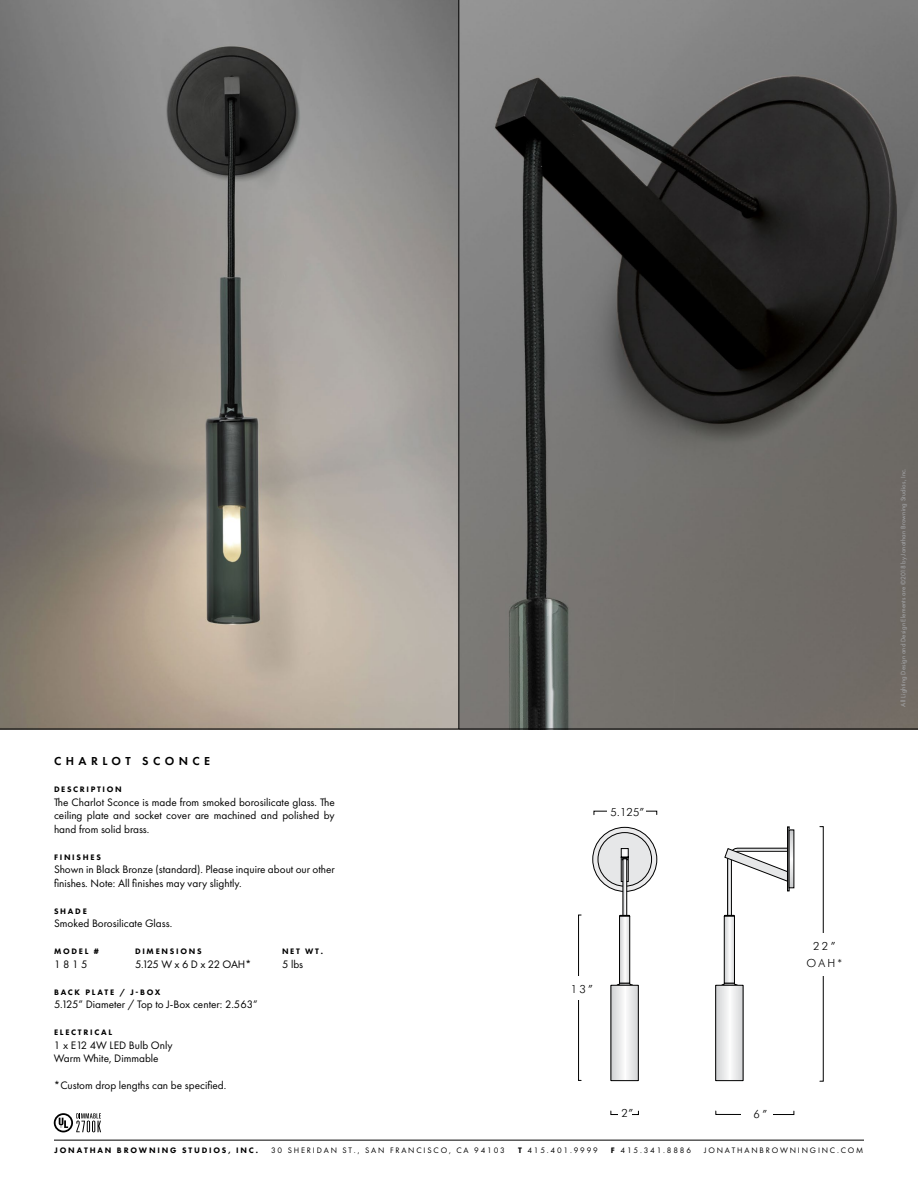
<style>
.page{position:relative;width:918px;height:1188px;background:#fff}
.page>*{position:absolute;margin:0;border:0;box-sizing:border-box;transform-origin:0 0}
.t1{font:600 12px "Futura PT";letter-spacing:.37em;color:#000}
.t2{font:11.25px/13.5px "Futura PT";color:#000}
.t3{font:300 11.25px/16.6px "Futura BT";letter-spacing:.2em;color:#000;text-align:center}
.t4{font:800 8.25px "Futura PT";letter-spacing:.21em;color:#000}
.t5{font:8.25px "Futura PT";letter-spacing:.22em;color:#000}
.t6{font:6.75px "Futura PT";letter-spacing:.025em;color:#a7a9ac}
.s1{font-weight:800}
</style>
<div class="page">
<img style="left:0;top:0;width:918px;height:729px">
<hr style="left:459px;top:0;width:1px;height:729px;background:#000">
<hr style="left:54px;top:1140px;width:810px;height:1px;background:#000">
<hr style="left:0;top:729px;width:918px;height:1px;background:#000">
<svg style="left:54px;top:1113px;width:47px;height:19px"></svg>
<div style="left:716px;top:1111px;width:78px;height:4px;border:1px solid #000"></div>
<div style="left:611px;top:1111px;width:28px;height:4px;border:1px solid #000"></div>
<div style="left:741px;top:1104px;width:32px;height:19px;background:#fff"></div>
<div style="left:618px;top:1104px;width:14px;height:19px;background:#fff"></div>
<svg style="left:593px;top:827px;width:64px;height:64px"></svg>
<div style="left:593px;top:827px;width:64px;height:65px;border:1px solid #000;border-radius:50%"></div>
<div style="left:598px;top:833px;width:54px;height:53px;background:#e6e7e8;border-radius:50%"></div>
<div style="left:598px;top:832px;width:54px;height:54px;border:1px solid #000;border-radius:50%"></div>
<div style="left:787px;top:827px;width:2px;height:64px;border:1px solid #000"></div>
<svg style="left:791px;top:832px;width:1px;height:54px"></svg>
<div style="left:578px;top:915px;width:3px;height:166px;border:1px solid #000"></div>
<div style="left:570px;top:976px;width:17px;height:24px;background:#fff"></div>
<svg style="left:724px;top:847px;width:64px;height:69px"></svg>
<svg style="left:726px;top:918px;width:7px;height:63px"></svg>
<div style="left:724px;top:916px;width:11px;height:67px;border:1px solid #000"></div>
<svg style="left:719px;top:983px;width:21px;height:2px"></svg>
<svg style="left:717px;top:987px;width:24px;height:92px"></svg>
<div style="left:715px;top:985px;width:28px;height:96px;border:1px solid #000"></div>
<svg style="left:619px;top:848px;width:11px;height:68px"></svg>
<svg style="left:621px;top:918px;width:7px;height:63px"></svg>
<div style="left:619px;top:916px;width:11px;height:67px;border:1px solid #000"></div>
<svg style="left:615px;top:983px;width:21px;height:2px"></svg>
<svg style="left:613px;top:987px;width:24px;height:92px"></svg>
<div style="left:611px;top:985px;width:28px;height:96px;border:1px solid #000"></div>
<p class="t1" style="left:54px;top:754px;width:158px">CHARLOT SCONCE</p>
<p class="t4" style="left:54px;top:784px;width:69px">DESCRIPTION</p>
<p class="t2" style="left:54px;top:795px;width:282px;text-align:justify">The Charlot Sconce is made from smoked borosilicate glass. The ceiling plate and socket cover are machined and polished by hand from solid brass.</p>
<p class="t4" style="left:54px;top:852px;width:48px">FINISHES</p>
<p class="t2" style="left:54px;top:863px;width:282px">Shown in Black Bronze (standard). Please inquire about our other finishes. Note: All finishes may vary slightly.</p>
<p class="t4" style="left:54px;top:906px;width:34px">SHADE</p>
<p class="t2" style="left:54px;top:917px;width:120px">Smoked Borosilicate Glass.</p>
<p class="t4" style="left:54px;top:946px;width:46px">MODEL #</p>
<p class="t4" style="left:135px;top:946px;width:68px">DIMENSIONS</p>
<p class="t4" style="left:282px;top:946px;width:43px">NET WT.</p>
<p class="t2" style="left:54px;top:957px;width:35px">1 8 1 5</p>
<p class="t2" style="left:135px;top:957px;width:118px">5.125 W x 6 D x 22 OAH*</p>
<p class="t2" style="left:282px;top:957px;width:23px">5 lbs</p>
<p class="t4" style="left:54px;top:987px;width:108px">BACK PLATE / J-BOX</p>
<p class="t2" style="left:54px;top:998px;width:205px">5.125” Diameter / Top to J-Box center: 2.563”</p>
<p class="t4" style="left:54px;top:1027px;width:60px">ELECTRICAL</p>
<p class="t2" style="left:54px;top:1038px;width:120px">1 x E12 4W LED Bulb Only<br>Warm White, Dimmable</p>
<p class="t2" style="left:54px;top:1079px;width:174px">*Custom drop lengths can be specified.</p>
<p class="t3" style="left:610px;top:804px;width:35px">5.125”</p>
<p class="t3" style="left:571px;top:980px;width:24px">13”</p>
<p class="t3" style="left:806px;top:938px;width:37px">22”<br>OAH*</p>
<p class="t3" style="left:621px;top:1104px;width:13px">2”</p>
<p class="t3" style="left:754px;top:1106px;width:15px">6”</p>
<p class="t4" style="left:55px;top:1145px;width:205px">JONATHAN BROWNING STUDIOS, INC.</p>
<p class="t5" style="left:271px;top:1145px;width:235px">30 SHERIDAN ST., SAN FRANCISCO, CA 94103</p>
<p class="t5" style="left:518px;top:1145px;width:81px"><span class="s1">T</span> 415.401.9999</p>
<p class="t5" style="left:611px;top:1145px;width:82px"><span class="s1">F</span> 415.341.8886</p>
<p class="t5" style="left:704px;top:1145px;width:161px">JONATHANBROWNINGINC.COM</p>
<p class="t6" style="left:899px;top:707px;width:240px;rotate:-90deg">All Lighting Design and Design Elements are ©2018 by Jonathan Browning Studios, Inc.</p>
</div>
